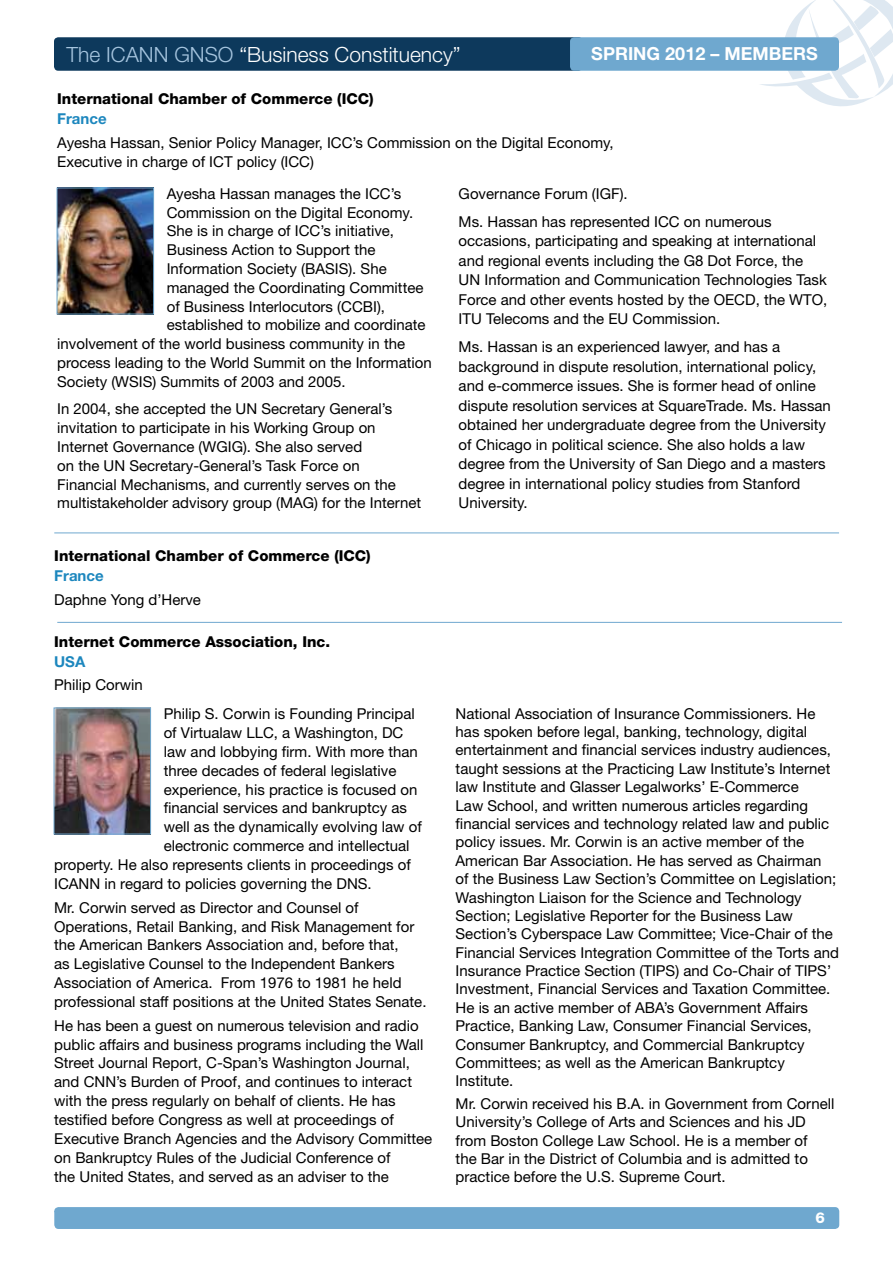
<style>
.page{position:relative;width:893px;height:1263px;background:#fff}
.page>*{position:absolute;margin:0;border:0;box-sizing:border-box;transform-origin:0 0}
.t1{font:300 21px "Helvetica Neue LT Std";color:#fff}
.t2{font:700 18px "Helvetica Neue LT Std";color:#fff}
.t3{font:15px/18.5px "Helvetica Neue LT Std";color:#000}
.t4{font:800 15px "Helvetica Neue LT Std";color:#000}
.t5{font:700 15px "Helvetica Neue LT Std";color:#1d87be}
.t6{font:800 15px "Helvetica Neue LT Std";color:#fff}
.s1{color:#a6c5df}
</style>
<div class="page">
<svg style="left:760px;top:0;width:133px;height:107px"></svg>
<div style="left:54px;top:37px;width:529px;height:34px;background:#0d395c;border-radius:4px"></div>
<div style="left:570px;top:37px;width:269px;height:34px;background:#6fa8cf;border-radius:4px"></div>
<hr style="left:57px;top:622px;width:785px;height:1px;background:#6fa8cf">
<hr style="left:54px;top:532px;width:785px;height:1px;background:#6fa8cf">
<img style="left:59px;top:190px;width:93px;height:122px">
<div style="left:57px;top:188px;width:97px;height:126px;border:1px solid #6fa8cf"></div>
<div style="left:54px;top:1207px;width:785px;height:22px;background:#6fa8cf;border-radius:4px"></div>
<img style="left:56px;top:709px;width:93px;height:123px">
<div style="left:54px;top:707px;width:97px;height:127px;border:1px solid #6fa8cf"></div>
<h1 class="t1" style="left:67px;top:42px;width:396px"><span class="s1">The ICANN GNSO</span> “Business Constituency”</h1>
<p class="t2" style="left:591px;top:43px;width:228px">SPRING 2012 – MEMBERS</p>
<p class="t4" style="left:57px;top:90px;width:318px">International Chamber of Commerce (ICC)</p>
<p class="t5" style="left:57px;top:109px;width:51px">France</p>
<p class="t3" style="left:57px;top:132px;width:558px;line-height:19.5px">Ayesha Hassan, Senior Policy Manager, ICC’s Commission on the Digital Economy,<br>Executive in charge of ICT policy (ICC)</p>
<p class="t3" style="left:167px;top:184px;width:236px">Ayesha Hassan manages the ICC’s</p>
<p class="t3" style="left:167px;top:203px;width:248px">Commission on the Digital Economy.</p>
<p class="t3" style="left:167px;top:222px;width:229px">She is in charge of ICC’s initiative,</p>
<p class="t3" style="left:167px;top:240px;width:210px">Business Action to Support the</p>
<p class="t3" style="left:167px;top:259px;width:222px">Information Society (BASIS). She</p>
<p class="t3" style="left:167px;top:278px;width:258px">managed the Coordinating Committee</p>
<p class="t3" style="left:167px;top:297px;width:220px">of Business Interlocutors (CCBI),</p>
<p class="t3" style="left:167px;top:316px;width:260px">established to mobilize and coordinate</p>
<p class="t3" style="left:57px;top:335px;width:349px">involvement of the world business community in the</p>
<p class="t3" style="left:57px;top:353px;width:376px">process leading to the World Summit on the Information</p>
<p class="t3" style="left:57px;top:372px;width:290px">Society (WSIS) Summits of 2003 and 2005.</p>
<p class="t3" style="left:57px;top:399px;width:365px;line-height:18.9px">In 2004, she accepted the UN Secretary General’s invitation to participate in his Working Group on Internet Governance (WGIG). She also served<br>on the UN Secretary-General’s Task Force on Financial Mechanisms, and currently serves on the multistakeholder advisory group (MAG) for the Internet</p>
<p class="t3" style="left:459px;top:179px;width:315px;line-height:28px">Governance Forum (IGF).<br>Ms. Hassan has represented ICC on numerous</p>
<p class="t3" style="left:459px;top:231px;width:370px;line-height:19.5px">occasions, participating and speaking at international and regional events including the G8 Dot Force, the UN Information and Communication Technologies Task Force and other events hosted by the OECD, the WTO, ITU Telecoms and the EU Commission.</p>
<p class="t3" style="left:459px;top:337px;width:374px;line-height:19.5px">Ms. Hassan is an experienced lawyer, and has a background in dispute resolution, international policy, and e-commerce issues. She is former head of online dispute resolution services at SquareTrade. Ms. Hassan obtained her undergraduate degree from the University of Chicago in political science. She also holds a law degree from the University of San Diego and a masters degree in international policy studies from Stanford University.</p>
<p class="t4" style="left:54px;top:547px;width:318px">International Chamber of Commerce (ICC)</p>
<p class="t5" style="left:54px;top:566px;width:51px">France</p>
<p class="t3" style="left:54px;top:590px;width:148px">Daphne Yong d’Herve</p>
<p class="t4" style="left:54px;top:633px;width:277px">Internet Commerce Association, Inc.</p>
<p class="t5" style="left:54px;top:652px;width:33px">USA</p>
<p class="t3" style="left:54px;top:675px;width:90px">Philip Corwin</p>
<p class="t3" style="left:164px;top:704px;width:253px">Philip S. Corwin is Founding Principal</p>
<p class="t3" style="left:164px;top:723px;width:241px">of Virtualaw LLC, a Washington, DC</p>
<p class="t3" style="left:164px;top:742px;width:256px">law and lobbying firm. With more than</p>
<p class="t3" style="left:164px;top:761px;width:234px">three decades of federal legislative</p>
<p class="t3" style="left:164px;top:780px;width:255px">experience, his practice is focused on</p>
<p class="t3" style="left:164px;top:799px;width:245px">financial services and bankruptcy as</p>
<p class="t3" style="left:164px;top:818px;width:260px">well as the dynamically evolving law of</p>
<p class="t3" style="left:164px;top:837px;width:247px">electronic commerce and intellectual</p>
<p class="t3" style="left:54px;top:855px;width:358px">property. He also represents clients in proceedings of</p>
<p class="t3" style="left:54px;top:874px;width:319px">ICANN in regard to policies governing the DNS.</p>
<p class="t3" style="left:54px;top:897px;width:374px;line-height:18.9px">Mr. Corwin served as Director and Counsel of Operations, Retail Banking, and Risk Management for the American Bankers Association and, before that,<br>as Legislative Counsel to the Independent Bankers Association of America. From 1976 to 1981 he held professional staff positions at the United States Senate.</p>
<p class="t3" style="left:54px;top:1015px;width:380px;line-height:18.9px">He has been a guest on numerous television and radio public affairs and business programs including the Wall Street Journal Report, C-Span’s Washington Journal, and CNN’s Burden of Proof, and continues to interact with the press regularly on behalf of clients. He has testified before Congress as well at proceedings of Executive Branch Agencies and the Advisory Committee on Bankruptcy Rules of the Judicial Conference of<br>the United States, and served as an adviser to the</p>
<p class="t3" style="left:456px;top:704px;width:385px">National Association of Insurance Commissioners. He has spoken before legal, banking, technology, digital entertainment and financial services industry audiences, taught sessions at the Practicing Law Institute’s Internet law Institute and Glasser Legalworks’ E-Commerce<br>Law School, and written numerous articles regarding financial services and technology related law and public policy issues. Mr. Corwin is an active member of the American Bar Association. He has served as Chairman<br>of the Business Law Section’s Committee on Legislation; Washington Liaison for the Science and Technology Section; Legislative Reporter for the Business Law Section’s Cyberspace Law Committee; Vice-Chair of the Financial Services Integration Committee of the Torts and Insurance Practice Section (TIPS) and Co-Chair of TIPS’ Investment, Financial Services and Taxation Committee.<br>He is an active member of ABA’s Government Affairs Practice, Banking Law, Consumer Financial Services, Consumer Bankruptcy, and Commercial Bankruptcy Committees; as well as the American Bankruptcy Institute.</p>
<p class="t3" style="left:456px;top:1094px;width:380px">Mr. Corwin received his B.A. in Government from Cornell University’s College of Arts and Sciences and his JD from Boston College Law School. He is a member of<br>the Bar in the District of Columbia and is admitted to practice before the U.S. Supreme Court.</p>
<p class="t6" style="left:815px;top:1209px;width:11px">6</p>
</div>
